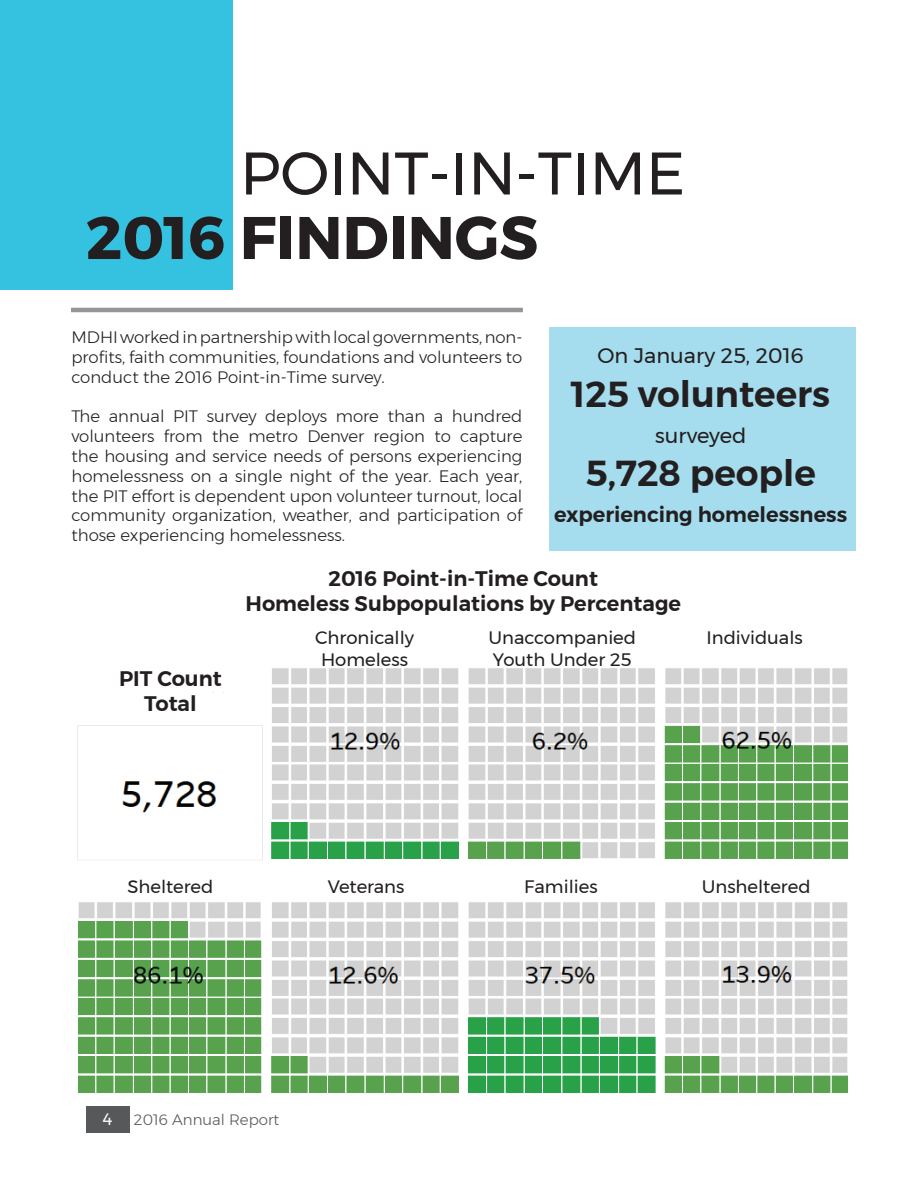
<style>
.page{position:relative;width:918px;height:1188px;background:#fff}
.page>*{position:absolute;margin:0;border:0;box-sizing:border-box;transform-origin:0 0}
.t1{font:60px "Montserrat";color:#231f20}
.t2{font:700 60px "Montserrat";color:#231f20}
.t3{font:600 36px "Montserrat";color:#231f20}
.t4{font:600 21px/25.2px "Montserrat";color:#231f20;text-align:center}
.t5{font:21px "Montserrat";color:#231f20}
.t6{font:18px/21.6px "Montserrat";color:#231f20;text-align:center}
.t7{font:300 16.5px/19.8px "Montserrat";color:#231f20;text-align:justify}
.t8{font:16.5px "Montserrat";color:#fff}
.t9{font:300 15px "Montserrat";color:#57585a}
</style>
<div class="page">
<div style="left:86px;top:1106px;width:43px;height:27px;background:#57585a"></div>
<div style="left:0;top:0;width:232px;height:289px;background:#35c2e0"></div>
<img style="left:77px;top:668px;width:771px;height:425px">
<div style="left:549px;top:327px;width:307px;height:224px;background:#a5ddee"></div>
<hr style="left:71px;top:308px;width:452px;height:4px;background:#939598">
<h1 class="t1" style="left:240px;top:127px;width:447px">POINT-IN-TIME</h1>
<h1 class="t2" style="left:86px;top:190px;width:454px">2016 FINDINGS</h1>
<p class="t7" style="left:71px;top:327px;width:452px">MDHI worked in partnership with local governments, non&shy;profits, faith communities, foundations and volunteers to conduct the 2016 Point-in-Time survey.</p>
<p class="t7" style="left:71px;top:406px;width:452px">The annual PIT survey deploys more than a hundred volunteers from the metro Denver region to capture the housing and service needs of persons experiencing homelessness on a single night of the year. Each year, the PIT effort is dependent upon volunteer turnout, local community organization, weather, and participation of those experiencing homelessness.</p>
<p class="t4" style="left:245px;top:565px;width:437px">2016 Point-in-Time Count<br>Homeless Subpopulations by Percentage</p>
<p class="t5" style="left:597px;top:340px;width:208px">On January 25, 2016</p>
<h2 class="t3" style="left:571px;top:365px;width:260px">125 volunteers</h2>
<p class="t5" style="left:655px;top:419px;width:93px">surveyed</p>
<h2 class="t3" style="left:585px;top:445px;width:232px">5,728 people</h2>
<p class="t4" style="left:554px;top:502px;width:295px">experiencing homelessness</p>
<p class="t4" style="left:119px;top:666px;width:104px">PIT Count<br>Total</p>
<p class="t6" style="left:315px;top:627px;width:101px">Chronically<br>Homeless</p>
<p class="t6" style="left:488px;top:627px;width:149px;text-align:left">Unaccompanied<br>Youth Under 25</p>
<p class="t6" style="left:707px;top:627px;width:98px">Individuals</p>
<p class="t6" style="left:127px;top:875px;width:88px">Sheltered</p>
<p class="t6" style="left:328px;top:875px;width:78px">Veterans</p>
<p class="t6" style="left:524px;top:875px;width:75px">Families</p>
<p class="t6" style="left:702px;top:875px;width:110px">Unsheltered</p>
<p class="t8" style="left:103px;top:1106px;width:11px">4</p>
<p class="t9" style="left:134px;top:1108px;width:147px">2016 Annual Report</p>
</div>
